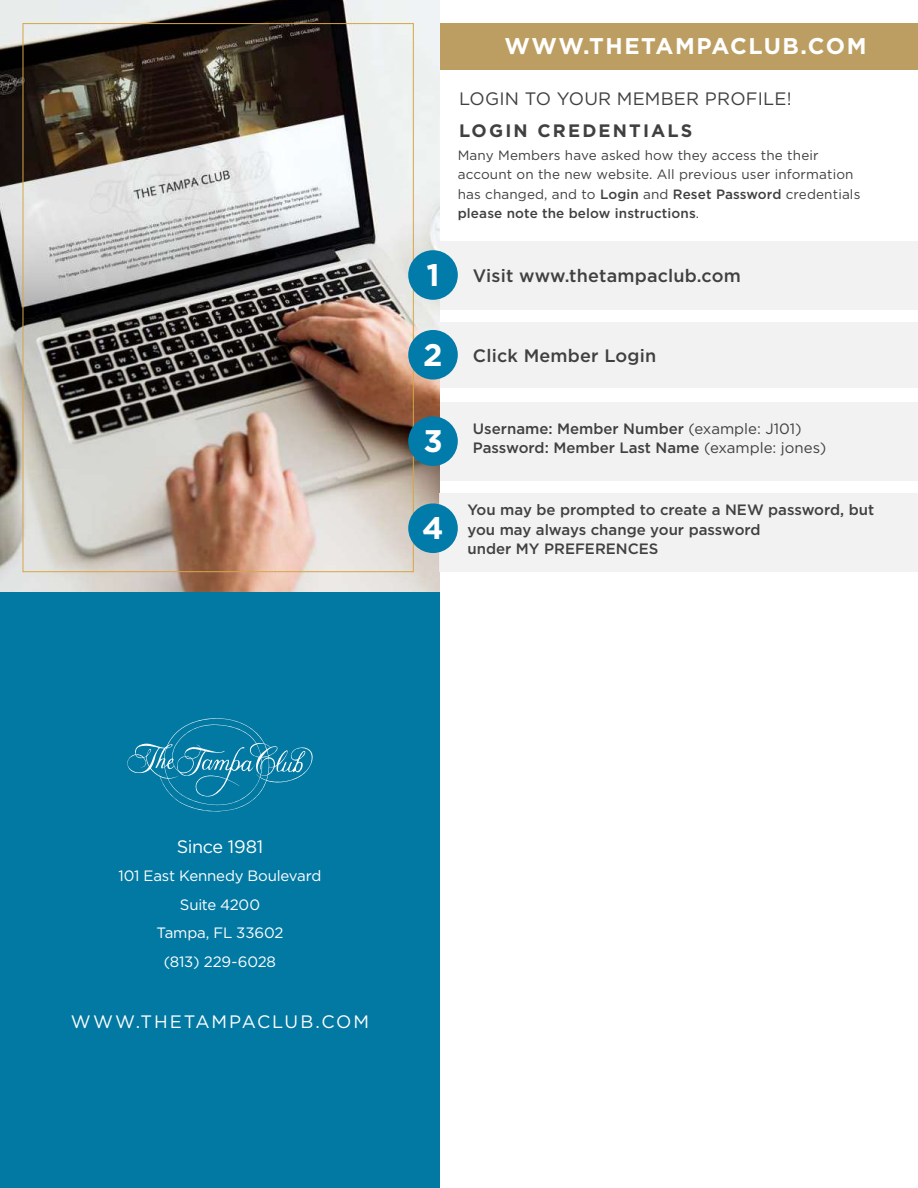
<style>
.page{position:relative;width:918px;height:1188px;background:#fff}
.page>*{position:absolute;margin:0;border:0;box-sizing:border-box;transform-origin:0 0}
.t1{font:700 31.2px "Gotham";color:#fff}
.t2{font:700 22.8px "Gotham";letter-spacing:.07em;color:#fff}
.t3{font:500 18px "Gotham";letter-spacing:.01em;color:#404041}
.t4{font:18px "Gotham";letter-spacing:.01em;color:#404041}
.t5{font:18px "Gotham";letter-spacing:.105em;color:#fff}
.t6{font:700 18px "Gotham";letter-spacing:.12em;color:#404041}
.t7{font:18px "Gotham";letter-spacing:-.02em;color:#fff}
.t8{font:500 15px/19.5px "Gotham";color:#404041}
.t9{font:15px/28.5px "Gotham";letter-spacing:-.01em;color:#fff;text-align:center}
.t10{font:13.5px/19.5px "Gotham";letter-spacing:.01em;color:#404041}
.s1{font-weight:500}
.s2{font-weight:400}
</style>
<div class="page">
<div style="left:0;top:591px;width:440px;height:597px;background:#0279a3"></div>
<svg style="left:127px;top:718px;width:186px;height:93px"></svg>
<img style="left:0;top:0;width:440px;height:591px">
<div style="left:440px;top:402px;width:478px;height:79px;background:#f1f1f2"></div>
<div style="left:440px;top:322px;width:478px;height:66px;background:#f1f1f2"></div>
<div style="left:440px;top:241px;width:478px;height:68px;background:#f1f1f2"></div>
<div style="left:440px;top:493px;width:478px;height:79px;background:#f1f1f2"></div>
<div style="left:440px;top:23px;width:478px;height:47px;background:#bd9e62"></div>
<div style="left:408px;top:250px;width:50px;height:50px;background:#007baa;border-radius:50%"></div>
<div style="left:408px;top:330px;width:50px;height:50px;background:#007baa;border-radius:50%"></div>
<div style="left:408px;top:416px;width:50px;height:50px;background:#007baa;border-radius:50%"></div>
<div style="left:408px;top:503px;width:50px;height:50px;background:#007baa;border-radius:50%"></div>
<h1 class="t1" style="left:426px;top:261px;width:15px">1</h1>
<h2 class="t2" style="left:505px;top:36px;width:363px">WWW.THETAMPACLUB.COM</h2>
<h3 class="t4" style="left:459px;top:90px;width:334px">LOGIN TO YOUR MEMBER PROFILE!</h3>
<h3 class="t6" style="left:459px;top:123px;width:235px">LOGIN CREDENTIALS</h3>
<p class="t10" style="left:458px;top:146px;width:404px">Many Members have asked how they access the their account on the new website. All previous user information has changed, and to <span class="s1">Login</span> and <span class="s1">Reset Password</span> credentials <span class="s1">please note the below instructions</span>.</p>
<h3 class="t3" style="left:473px;top:268px;width:269px">Visit www.thetampaclub.com</h3>
<h1 class="t1" style="left:423px;top:341px;width:21px">2</h1>
<h1 class="t1" style="left:423px;top:427px;width:21px">3</h1>
<h1 class="t1" style="left:422px;top:514px;width:23px">4</h1>
<h3 class="t3" style="left:473px;top:348px;width:185px">Click Member Login</h3>
<p class="t8" style="left:473px;top:420px;width:355px">Username: Member Number <span class="s2">(example: J101)<br></span>Password: Member Last Name <span class="s2">(example: jones)</span></p>
<p class="t8" style="left:468px;top:501px;width:408px">You may be prompted to create a NEW password, but you may always change your password<br>under MY PREFERENCES</p>
<h3 class="t7" style="left:177px;top:838px;width:88px">Since 1981</h3>
<p class="t9" style="left:119px;top:863px;width:204px">101 East Kennedy Boulevard<br>Suite 4200<br>Tampa, FL 33602<br>(813) 229-6028</p>
<h3 class="t5" style="left:71px;top:1014px;width:300px">WWW.THETAMPACLUB.COM</h3>
</div>
